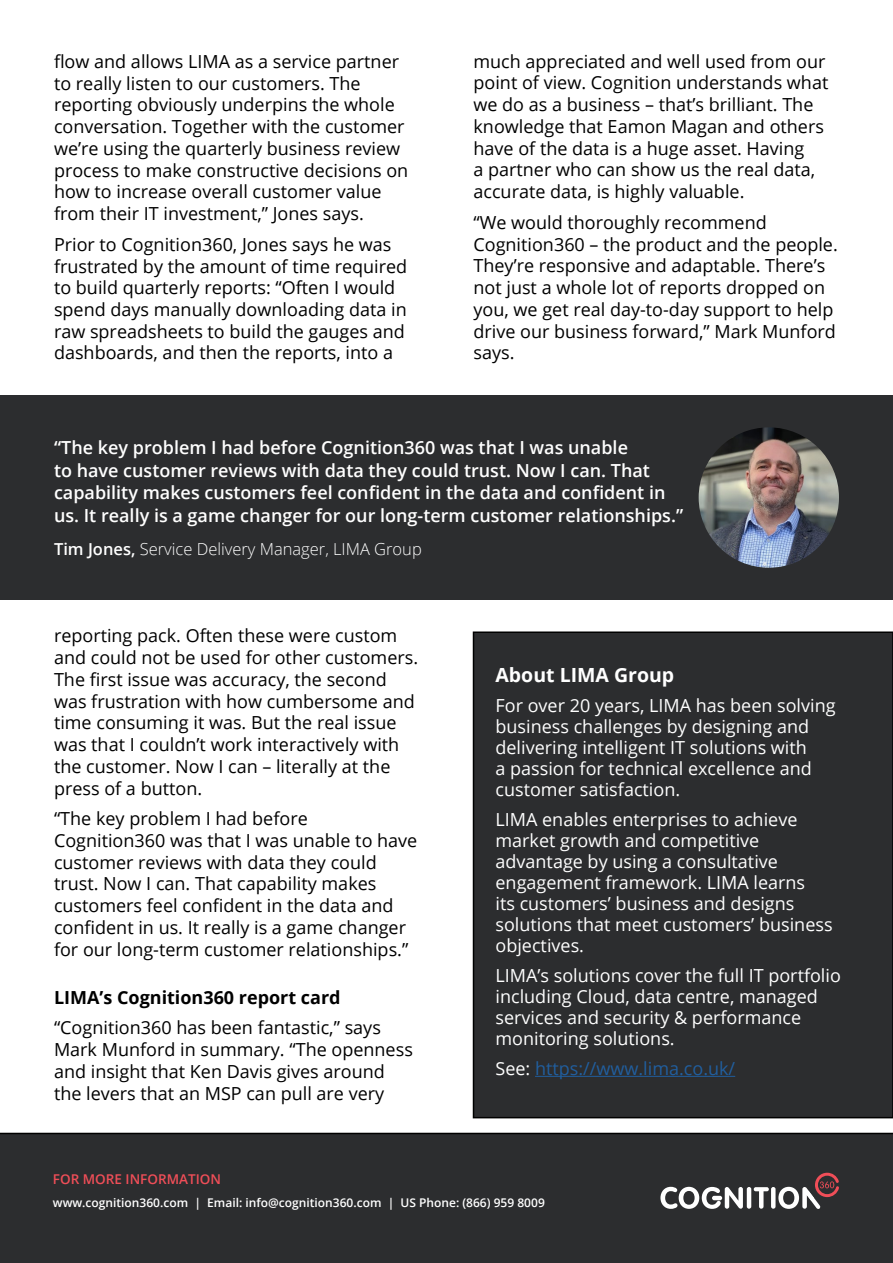
<style>
.page{position:relative;width:893px;height:1263px;background:#fff}
.page>*{position:absolute;margin:0;border:0;box-sizing:border-box;transform-origin:0 0}
.t1{font:700 19.5px "Open Sans";color:#fff}
.t2{font:18px/21.8px "Open Sans";color:#000}
.t3{font:18px/21px "Open Sans";color:#fff}
.t4{font:600 18px/22.5px "Open Sans";color:#fff}
.t5{font:700 18px "Open Sans";color:#000}
.t6{font:18px "Open Sans";color:#215e9e}
.t7{font:300 16.5px "Open Sans";color:#fff}
.t8{font:600 13.5px "Open Sans";color:#f04e58}
.t9{font:600 12px "Open Sans";color:#fff}
.s1{font-weight:600}
.s2{color:#fff}
</style>
<div class="page">
<div style="left:0;top:395px;width:893px;height:205px;background:#2c2d2f"></div>
<img style="left:699px;top:427px;width:140px;height:141px;border-radius:70px">
<div style="left:0;top:1133px;width:893px;height:130px;background:#2c2d2f"></div>
<hr style="left:747px;top:1187px;width:4px;height:22px;background:#fff;border-radius:2px">
<svg style="left:754px;top:1187px;width:15px;height:22px"></svg>
<svg style="left:771px;top:1187px;width:4px;height:22px"></svg>
<svg style="left:778px;top:1173px;width:61px;height:36px"></svg>
<svg style="left:660px;top:1187px;width:83px;height:22px"></svg>
<div style="left:473px;top:632px;width:420px;height:486px;background:#2c2d2f"></div>
<hr style="left:535px;top:1076px;width:200px;height:1px;background:#215e9e">
<div style="left:473px;top:631px;width:420px;height:487px;border:2px solid #000"></div>
<p class="t2" style="left:54px;top:50px;width:356px">flow and allows LIMA as a service partner to really listen to our customers. The reporting obviously underpins the whole conversation. Together with the customer we’re using the quarterly business review process to make constructive decisions on how to increase overall customer value from their IT investment,” Jones says.</p>
<p class="t2" style="left:54px;top:233px;width:355px">Prior to Cognition360, Jones says he was frustrated by the amount of time required to build quarterly reports: “Often I would spend days manually downloading data in raw spreadsheets to build the gauges and dashboards, and then the reports, into a</p>
<p class="t2" style="left:473px;top:50px;width:356px">much appreciated and well used from our point of view. Cognition understands what we do as a business – that’s brilliant. The knowledge that Eamon Magan and others have of the data is a huge asset. Having<br>a partner who can show us the real data, accurate data, is highly valuable.</p>
<p class="t2" style="left:473px;top:211px;width:366px">“We would thoroughly recommend Cognition360 – the product and the people.<br>They’re responsive and adaptable. There’s not just a whole lot of reports dropped on you, we get real day-to-day support to help drive our business forward,” Mark Munford says.</p>
<p class="t4" style="left:54px;top:436px;width:631px">“The key problem I had before Cognition360 was that I was unable<br>to have customer reviews with data they could trust. Now I can. That capability makes customers feel confident in the data and confident in us. It really is a game changer for our long-term customer relationships.”</p>
<p class="t7" style="left:54px;top:537px;width:369px"><span class="s1">Tim Jones,</span> Service Delivery Manager, LIMA Group</p>
<p class="t2" style="left:54px;top:624px;width:366px">reporting pack. Often these were custom and could not be used for other customers.<br>The first issue was accuracy, the second was frustration with how cumbersome and time consuming it was. But the real issue was that I couldn’t work interactively with the customer. Now I can – literally at the press of a button.</p>
<p class="t2" style="left:54px;top:807px;width:365px">“The key problem I had before Cognition360 was that I was unable to have customer reviews with data they could trust. Now I can. That capability makes customers feel confident in the data and confident in us. It really is a game changer for our long-term customer relationships.”</p>
<p class="t5" style="left:54px;top:984px;width:288px">LIMA’s Cognition360 report card</p>
<p class="t2" style="left:54px;top:1016px;width:360px">“Cognition360 has been fantastic,” says Mark Munford in summary. “The openness and insight that Ken Davis gives around the levers that an MSP can pull are very</p>
<p class="t1" style="left:495px;top:661px;width:180px">About LIMA Group</p>
<p class="t3" style="left:495px;top:694px;width:342px">For over 20 years, LIMA has been solving business challenges by designing and delivering intelligent IT solutions with<br>a passion for technical excellence and customer satisfaction.</p>
<p class="t3" style="left:495px;top:808px;width:339px">LIMA enables enterprises to achieve market growth and competitive advantage by using a consultative engagement framework. LIMA learns<br>its customers’ business and designs solutions that meet customers’ business objectives.</p>
<p class="t3" style="left:495px;top:964px;width:347px">LIMA’s solutions cover the full IT portfolio including Cloud, data centre, managed services and security &amp; performance monitoring solutions.</p>
<p class="t6" style="left:495px;top:1056px;width:241px"><span class="s2">See:</span> https://www.lima.co.uk/</p>
<p class="t8" style="left:53px;top:1170px;width:170px">FOR MORE INFORMATION</p>
<p class="t9" style="left:53px;top:1194px;width:493px">www.cognition360.com | Email: info@cognition360.com | US Phone: (866) 959 8009</p>
</div>
